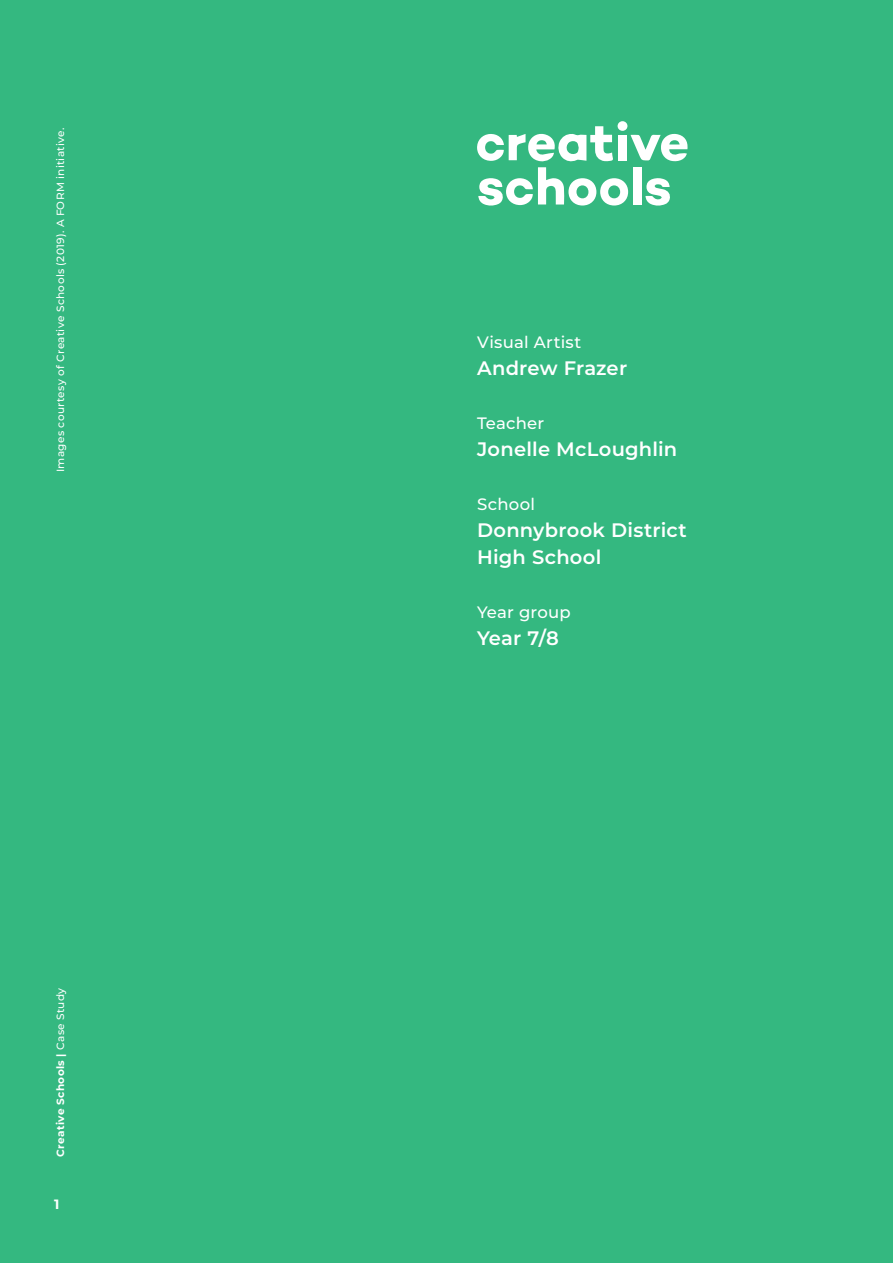
<style>
.page{position:relative;width:893px;height:1263px;background:#34b880}
.page>*{position:absolute;margin:0;border:0;box-sizing:border-box;transform-origin:0 0}
.t1{font:600 19.5px/27px "Montserrat";letter-spacing:.01em;color:#fff}
.t2{font:500 16.5px "Montserrat";letter-spacing:.015em;color:#fff}
.t3{font:700 13.5px "Montserrat";color:#fff}
.t4{font:500 10.5px "Montserrat";letter-spacing:.03em;color:#fff}
.t5{font:700 10.5px "Montserrat";letter-spacing:.035em;color:#fff}
.s1{font-weight:500}
</style>
<div class="page">
<div style="left:617px;top:121px;width:10px;height:10px;background:#fff;border-radius:50%"></div>
<svg style="left:477px;top:126px;width:211px;height:80px"></svg>
<p class="t4" style="left:53px;top:472px;width:346px;rotate:-90deg">Images courtesy of Creative Schools (2019). A FORM initiative.</p>
<p class="t5" style="left:53px;top:1157px;width:171px;rotate:-90deg">Creative Schools | <span class="s1">Case Study</span></p>
<p class="t3" style="left:54px;top:1194px;width:7px">1</p>
<p class="t2" style="left:477px;top:330px;width:106px">Visual Artist</p>
<p class="t1" style="left:477px;top:353px;width:152px">Andrew Frazer</p>
<p class="t2" style="left:477px;top:411px;width:69px">Teacher</p>
<p class="t1" style="left:477px;top:434px;width:202px">Jonelle McLoughlin</p>
<p class="t2" style="left:477px;top:492px;width:59px">School</p>
<p class="t1" style="left:477px;top:515px;width:211px">Donnybrook District<br>High School</p>
<p class="t2" style="left:477px;top:600px;width:95px">Year group</p>
<p class="t1" style="left:477px;top:623px;width:83px">Year 7/8</p>
</div>
